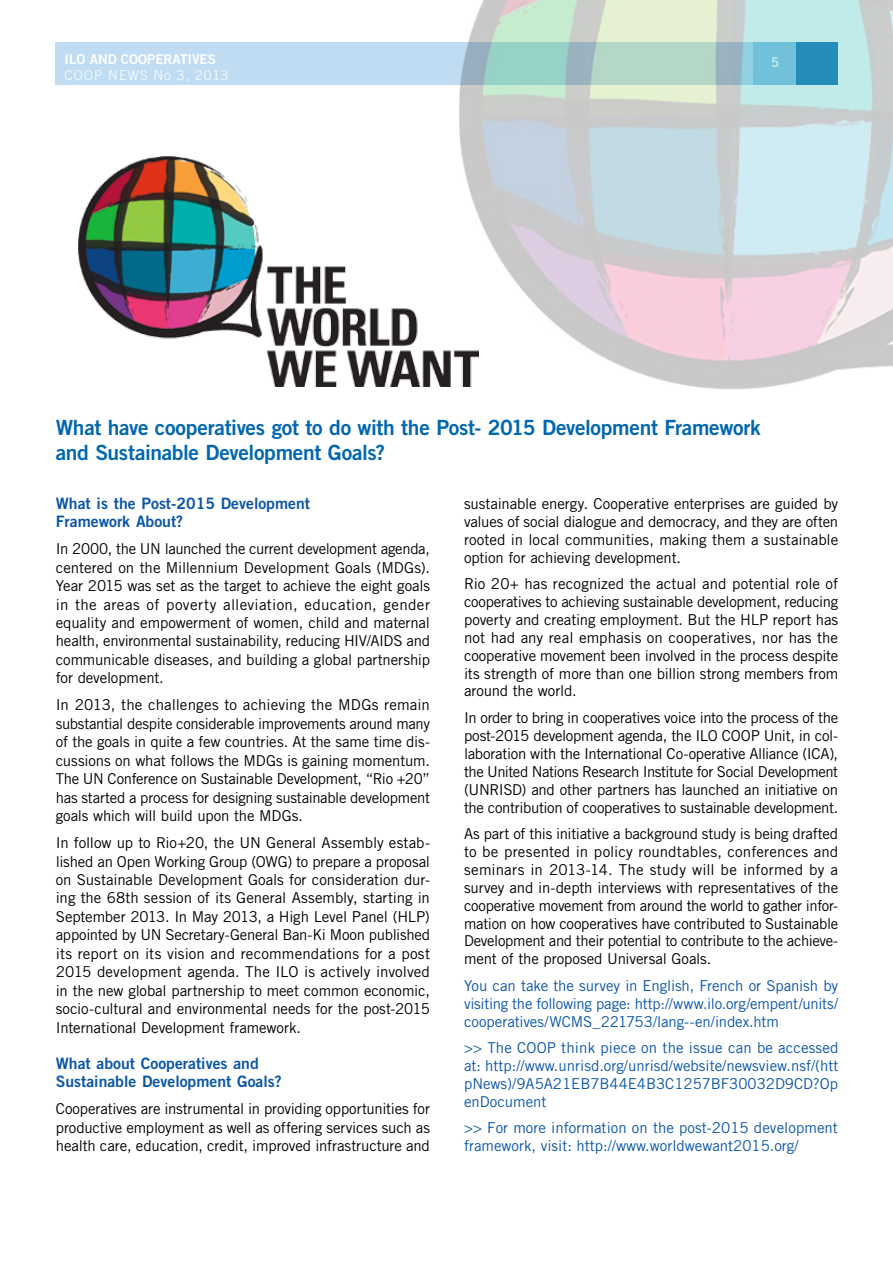
<style>
.page{position:relative;width:893px;height:1263px;background:#fff}
.page>*{position:absolute;margin:0;border:0;box-sizing:border-box;transform-origin:0 0}
.t1{font:21px/25.3px "Trade Gothic LT Std Bd 2";letter-spacing:-.015em;color:#0067af}
.t2{font:15.75px/18.5px "Trade Gothic LT Std Bd 2";color:#0b56a5}
.t3{font:15px/18.5px "Trade Gothic LT Std";letter-spacing:-.01em;color:#000;text-align:justify}
.t4{font:15px/17.9px "Trade Gothic LT Std";color:#0b56a5;text-align:justify}
.t5{font:13.5px "Trade Gothic LT Std Bd 2";color:#fff}
.t6{font:300 13.5px "Trade Gothic LT Std";letter-spacing:.08em;color:#fff}
</style>
<div class="page">
<div style="left:55px;top:43px;width:698px;height:42px;background:#bfdcf2"></div>
<img style="left:460px;top:0;width:433px;height:390px">
<img style="left:79px;top:156px;width:399px;height:231px">
<p class="t5" style="left:65px;top:50px;width:153px">ILO AND COOPERATIVES</p>
<p class="t5" style="left:771px;top:54px;width:10px">5</p>
<p class="t6" style="left:65px;top:67px;width:165px">COOP NEWS No 3, 2013</p>
<h1 class="t1" style="left:56px;top:414px;width:706px">What have cooperatives got to do with the Post- 2015 Development Framework and Sustainable Development Goals?</h1>
<p class="t2" style="left:56px;top:494px;width:256px">What is the Post-2015 Development<br>Framework About?</p>
<p class="t3" style="left:56px;top:539px;width:376px">In 2000, the UN launched the current development agenda, centered on the Millennium Development Goals (MDGs).<br>Year 2015 was set as the target to achieve the eight goals in the areas of poverty alleviation, education, gender equality and empowerment of women, child and maternal health, environmental sustainability, reducing HIV/AIDS and communicable diseases, and building a global partnership for development.</p>
<p class="t3" style="left:56px;top:696px;width:376px">In 2013, the challenges to achieving the MDGs remain substantial despite considerable improvements around many of the goals in quite a few countries. At the same time dis&shy;cussions on what follows the MDGs is gaining momentum.<br>The UN Conference on Sustainable Development, “Rio +20” has started a process for designing sustainable development goals which will build upon the MDGs.</p>
<p class="t3" style="left:56px;top:833px;width:376px">In follow up to Rio+20, the UN General Assembly estab&shy;lished an Open Working Group (OWG) to prepare a proposal on Sustainable Development Goals for consideration dur&shy;ing the 68th session of its General Assembly, starting in September 2013. In May 2013, a High Level Panel (HLP) appointed by UN Secretary-General Ban-Ki Moon published its report on its vision and recommendations for a post 2015 development agenda. The ILO is actively involved in the new global partnership to meet common economic, socio-cultural and environmental needs for the post-2015<br>International Development framework.</p>
<p class="t2" style="left:56px;top:1054px;width:228px">What about Cooperatives and<br>Sustainable Development Goals?</p>
<p class="t3" style="left:56px;top:1100px;width:376px">Cooperatives are instrumental in providing opportunities for productive employment as well as offering services such as health care, education, credit, improved infrastructure and</p>
<p class="t3" style="left:464px;top:494px;width:376px;line-height:17.9px">sustainable energy. Cooperative enterprises are guided by values of social dialogue and democracy, and they are often rooted in local communities, making them a sustainable option for achieving development.</p>
<p class="t3" style="left:464px;top:574px;width:376px;line-height:17.9px">Rio 20+ has recognized the actual and potential role of cooperatives to achieving sustainable development, reducing poverty and creating employment. But the HLP report has not had any real emphasis on cooperatives, nor has the cooperative movement been involved in the process despite its strength of more than one billion strong members from around the world.</p>
<p class="t3" style="left:464px;top:708px;width:376px;line-height:17.9px">In order to bring in cooperatives voice into the process of the post-2015 development agenda, the ILO COOP Unit, in col&shy;laboration with the International Co-operative Alliance (ICA), the United Nations Research Institute for Social Development (UNRISD) and other partners has launched an initiative on the contribution of cooperatives to sustainable development.</p>
<p class="t3" style="left:464px;top:824px;width:376px;line-height:17.9px">As part of this initiative a background study is being drafted to be presented in policy roundtables, conferences and seminars in 2013-14. The study will be informed by a survey and in-depth interviews with representatives of the cooperative movement from around the world to gather infor&shy;mation on how cooperatives have contributed to Sustainable Development and their potential to contribute to the achieve&shy;ment of the proposed Universal Goals.</p>
<p class="t4" style="left:464px;top:976px;width:376px">You can take the survey in English, French or Spanish by visiting the following page: http://www.ilo.org/empent/units/ cooperatives/WCMS_221753/lang--en/index.htm</p>
<p class="t4" style="left:464px;top:1038px;width:376px">&gt;&gt; The COOP think piece on the issue can be accessed at: http://www.unrisd.org/unrisd/website/newsview.nsf/(htt pNews)/9A5A21EB7B44E4B3C1257BF30032D9CD?Op enDocument</p>
<p class="t4" style="left:464px;top:1119px;width:375px">&gt;&gt; For more information on the post-2015 development framework, visit: http://www.worldwewant2015.org/</p>
</div>
